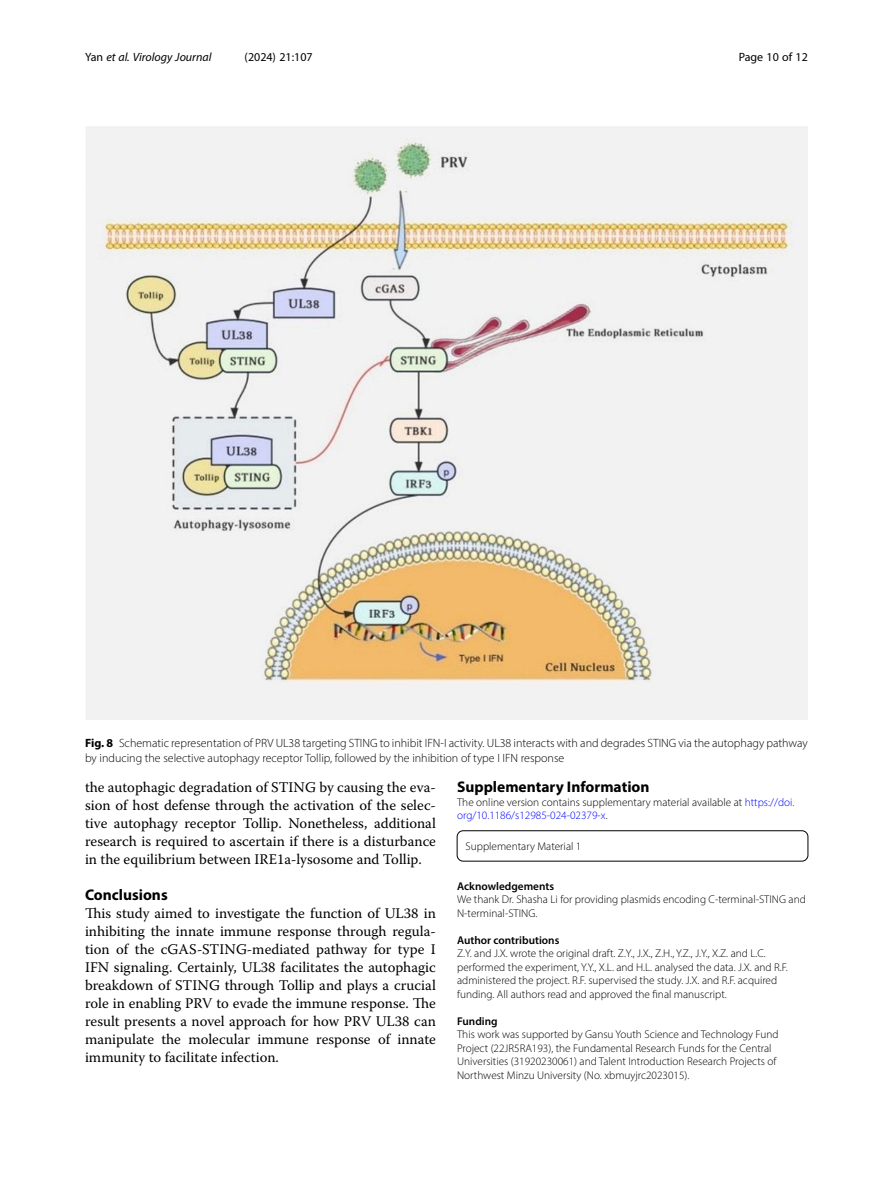
<style>
.page{position:relative;width:893px;height:1191px;background:#fff}
.page>*{position:absolute;margin:0;border:0;box-sizing:border-box;transform-origin:0 0}
.Head_1{font:700 15.45px "Myriad Pro";color:#000}
.Body_Text{font:14.7px/18px "Warnock Pro";color:#000;text-align:justify}
.Body_Text_Indent{font:14.7px/18px "Warnock Pro";color:#000;text-align:justify}
.Figure_Caption{font:300 12px/15px "Myriad Pro";color:#000}
.t1{font:italic 12px "Myriad Pro";color:#000}
.t2{font:12px "Myriad Pro";color:#000}
.Author_Contribution{font:300 11.25px/13.5px "Myriad Pro";color:#000}
.Funding{font:300 11.25px/13.5px "Myriad Pro";color:#000}
.Article_Note_ESM{font:300 11.25px/13.5px "Myriad Pro";color:#000}
.Acknowledgements{font:300 11.25px/13.5px "Myriad Pro";color:#000}
.Endmatter_Heading{font:600 11.25px "Myriad Pro";color:#000}
.Additional_File_Info{font:300 11.25px "Myriad Pro";color:#000}
.s1{font-style:normal}
.s2{font-weight:700}
.s3{color:#00f}
</style>
<div class="page">
<div style="left:457px;top:830px;width:351px;height:31px;border:1px solid #000;border-radius:6px"></div>
<img style="left:86px;top:126px;width:722px;height:593px">
<p class="t1" style="left:85px;top:50px;width:128px"><span class="s1">Yan</span> et al. Virology Journal</p>
<p class="t2" style="left:245px;top:50px;width:70px">(2024) 21:107</p>
<p class="t2" style="left:739px;top:50px;width:71px">Page 10 of 12</p>
<p class="Figure_Caption" style="left:85px;top:735px;width:724px"><span class="s2">Fig. 8</span> Schematic representation of PRV UL38 targeting STING to inhibit IFN-I activity. UL38 interacts with and degrades STING via the autophagy pathway by inducing the selective autophagy receptor Tollip, followed by the inhibition of type I IFN response</p>
<p class="Body_Text_Indent" style="left:85px;top:778px;width:352px">the autophagic degradation of STING by causing the eva&shy;sion of host defense through the activation of the selec&shy;tive autophagy receptor Tollip. Nonetheless, additional research is required to ascertain if there is a disturbance in the equilibrium between IRE1a-lysosome and Tollip.</p>
<p class="Head_1" style="left:85px;top:885px;width:84px">Conclusions</p>
<p class="Body_Text" style="left:85px;top:904px;width:352px">This study aimed to investigate the function of UL38 in inhibiting the innate immune response through regula&shy;tion of the cGAS-STING-mediated pathway for type I IFN signaling. Certainly, UL38 facilitates the autophagic breakdown of STING through Tollip and plays a crucial role in enabling PRV to evade the immune response. The result presents a novel approach for how PRV UL38 can manipulate the molecular immune response of innate immunity to facilitate infection.</p>
<p class="Head_1" style="left:457px;top:777px;width:194px">Supplementary Information</p>
<p class="Article_Note_ESM" style="left:457px;top:795px;width:339px">The online version contains supplementary material available at <span class="s3">https://doi. org/10.1186/s12985-024-02379-x</span>.</p>
<p class="Additional_File_Info" style="left:466px;top:839px;width:117px">Supplementary Material 1</p>
<p class="Endmatter_Heading" style="left:457px;top:878px;width:98px">Acknowledgements</p>
<p class="Acknowledgements" style="left:457px;top:892px;width:350px">We thank Dr. Shasha Li for providing plasmids encoding C-terminal-STING and<br>N-terminal-STING.</p>
<p class="Endmatter_Heading" style="left:457px;top:932px;width:104px">Author contributions</p>
<p class="Author_Contribution" style="left:457px;top:946px;width:332px">Z.Y. and J.X. wrote the original draft. Z.Y., J.X., Z.H., Y.Z., J.Y., X.Z. and L.C. performed the experiment, Y.Y., X.L. and H.L. analysed the data. J.X. and R.F. administered the project. R.F. supervised the study. J.X. and R.F. acquired funding. All authors read and approved the final manuscript.</p>
<p class="Endmatter_Heading" style="left:457px;top:1013px;width:42px">Funding</p>
<p class="Funding" style="left:457px;top:1027px;width:323px">This work was supported by Gansu Youth Science and Technology Fund Project (22JR5RA193), the Fundamental Research Funds for the Central Universities (31920230061) and Talent Introduction Research Projects of Northwest Minzu University (No. xbmuyjrc2023015).</p>
</div>
